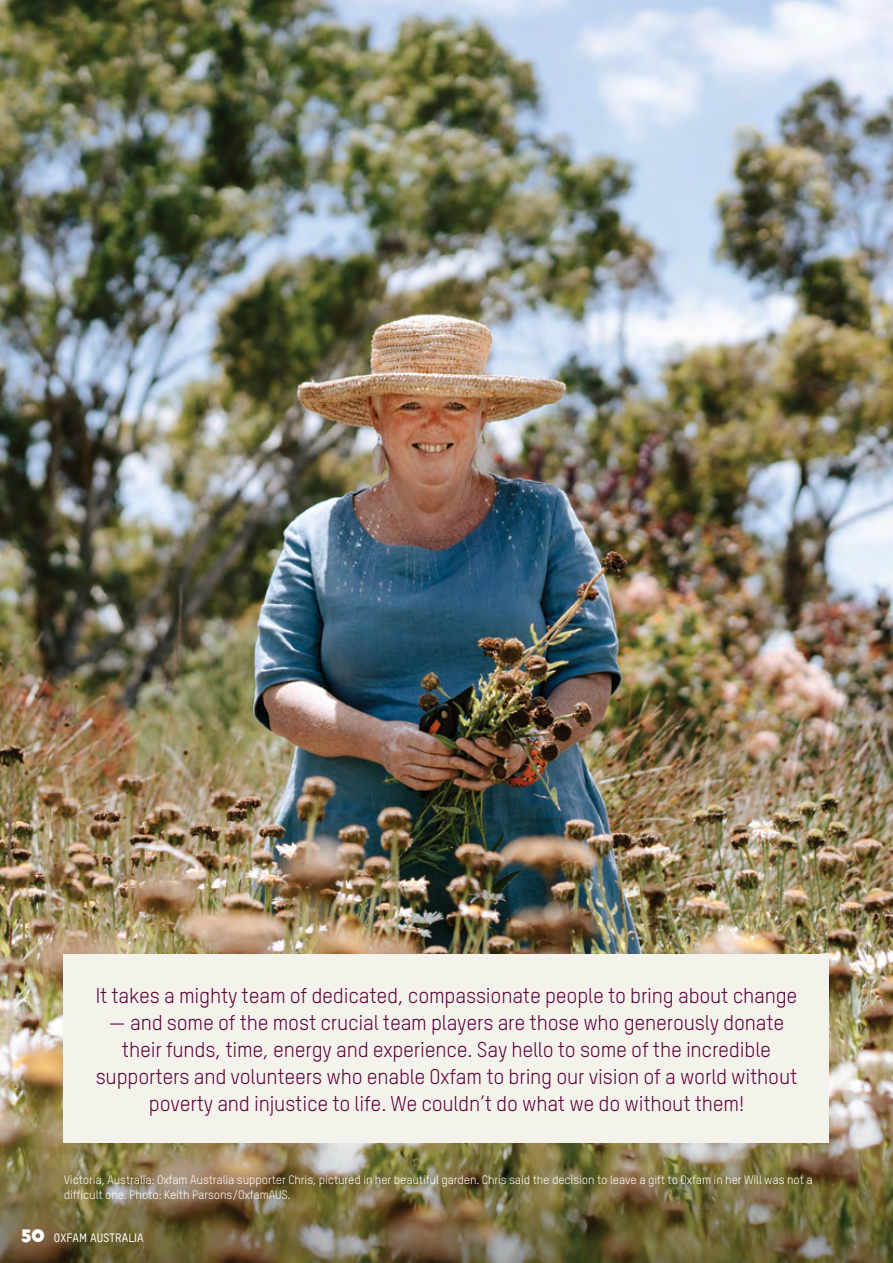
<style>
.page{position:relative;width:893px;height:1263px;background:#fff}
.page>*{position:absolute;margin:0;border:0;box-sizing:border-box;transform-origin:0 0}
.t1{font:21px/27px "Oxfam TSTARPRO";letter-spacing:-.01em;color:#5d0039;text-align:center}
.t2{font:12px/15px "Oxfam TSTARPRO";letter-spacing:-.01em;color:#fff}
.t3{font:500 12px "Oxfam TSTARPRO";color:#fff}
.s1{font-family:"Oxfam Global Headline";font-weight:400;font-size:18px}
</style>
<div class="page">
<img style="left:0;top:0;width:893px;height:1097px">
<img style="left:0;top:1097px;width:893px;height:166px">
<div style="left:64px;top:955px;width:765px;height:188px;background:#f3f3ec"></div>
<p class="t1" style="left:96px;top:982px;width:703px">It takes a mighty team of dedicated, compassionate people to bring about change</p>
<p class="t1" style="left:96px;top:1009px;width:703px">— and some of the most crucial team players are those who generously donate their funds, time, energy and experience. Say hello to some of the incredible supporters and volunteers who enable Oxfam to bring our vision of a world without poverty and injustice to life. We couldn’t do what we do without them!</p>
<p class="t2" style="left:64px;top:1172px;width:750px">Victoria, Australia: Oxfam Australia supporter Chris, pictured in her beautiful garden. Chris said the decision to leave a gift to Oxfam in her Will was not a difficult one. Photo: Keith Parsons/OxfamAUS.</p>
<p class="t3" style="left:21px;top:1230px;width:124px"><span class="s1">50</span> OXFAM AUSTRALIA</p>
</div>
